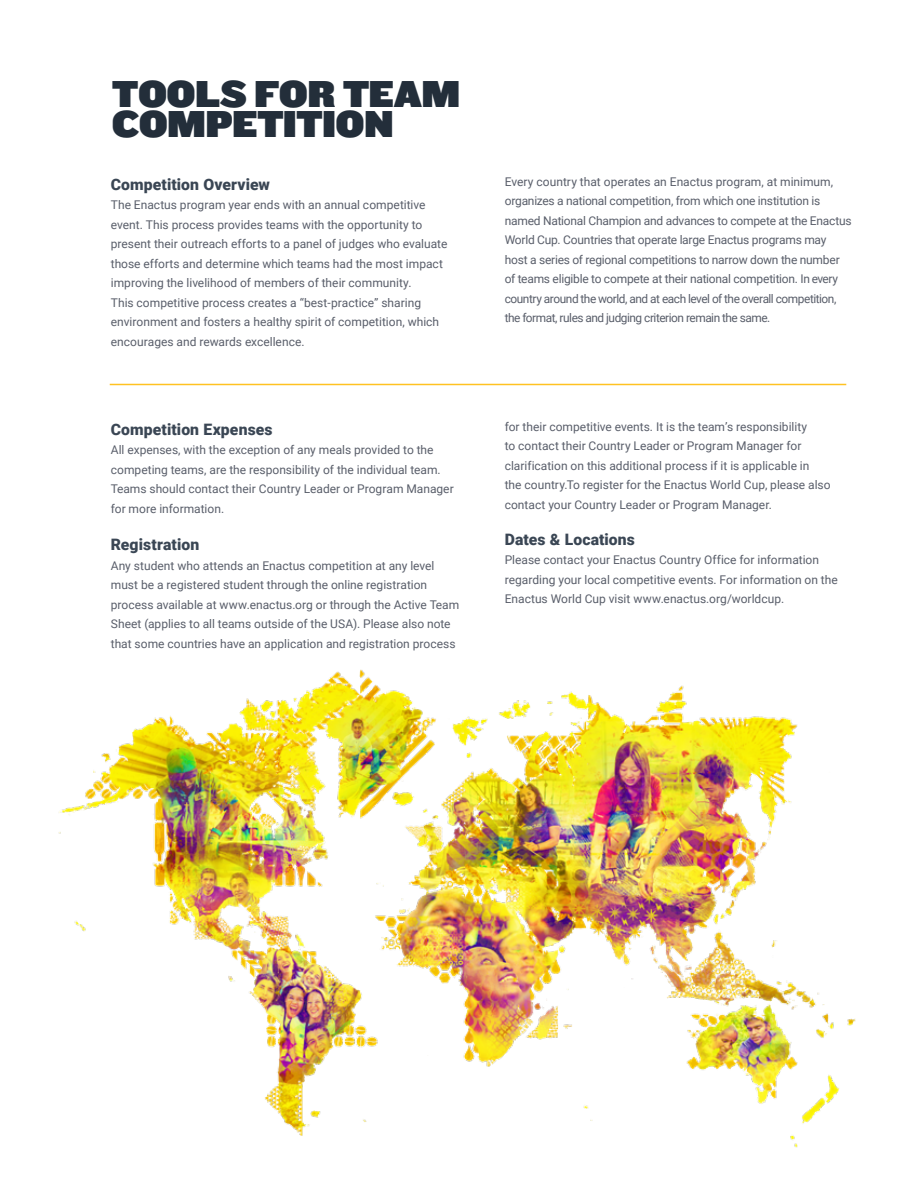
<style>
.page{position:relative;width:918px;height:1188px;background:#fff}
.page>*{position:absolute;margin:0;border:0;box-sizing:border-box;transform-origin:0 0}
.t1{font:39px/30px "Knockout 92 Ultmt Cruiserwt";color:#232e3a}
.t2{font:900 15.75px "Roboto";letter-spacing:.005em;color:#3a4654}
.t3{font:12px/19.5px "Roboto";color:#595e6a}
.t4{font:12px/19.5px "Roboto";letter-spacing:-.02em;color:#595e6a}
</style>
<div class="page">
<hr style="left:110px;top:384px;width:736px;height:1px;background:#ffc222">
<img style="left:58px;top:669px;width:798px;height:479px">
<h1 class="t1" style="left:112px;top:78px;width:349px">TOOLS FOR TEAM<br>COMPETITION</h1>
<h2 class="t2" style="left:111px;top:173px;width:161px">Competition Overview</h2>
<p class="t3" style="left:111px;top:195px;width:338px">The Enactus program year ends with an annual competitive event. This process provides teams with the opportunity to present their outreach efforts to a panel of judges who evaluate those efforts and determine which teams had the most impact improving the livelihood of members of their community.<br>This competitive process creates a “best-practice” sharing environment and fosters a healthy spirit of competition, which encourages and rewards excellence.</p>
<h2 class="t2" style="left:111px;top:418px;width:163px">Competition Expenses</h2>
<p class="t3" style="left:111px;top:440px;width:345px">All expenses, with the exception of any meals provided to the competing teams, are the responsibility of the individual team.<br>Teams should contact their Country Leader or Program Manager for more information.</p>
<h2 class="t2" style="left:111px;top:533px;width:90px">Registration</h2>
<p class="t3" style="left:111px;top:555px;width:350px">Any student who attends an Enactus competition at any level must be a registered student through the online registration process available at www.enactus.org or through the Active Team Sheet (applies to all teams outside of the USA). Please also note that some countries have an application and registration process</p>
<p class="t4" style="left:505px;top:171px;width:348px">Every country that operates an Enactus program, at minimum, organizes a national competition, from which one institution is named National Champion and advances to compete at the Enactus World Cup. Countries that operate large Enactus programs may host a series of regional competitions to narrow down the number of teams eligible to compete at their national competition. In every country around the world, and at each level of the overall competition, the format, rules and judging criterion remain the same.</p>
<p class="t3" style="left:505px;top:416px;width:327px">for their competitive events. It is the team’s responsibility<br>to contact their Country Leader or Program Manager for clarification on this additional process if it is applicable in<br>the country.To register for the Enactus World Cup, please also contact your Country Leader or Program Manager.</p>
<h2 class="t2" style="left:505px;top:528px;width:132px">Dates &amp; Locations</h2>
<p class="t3" style="left:505px;top:550px;width:335px">Please contact your Enactus Country Office for information regarding your local competitive events. For information on the<br>Enactus World Cup visit www.enactus.org/worldcup.</p>
</div>
